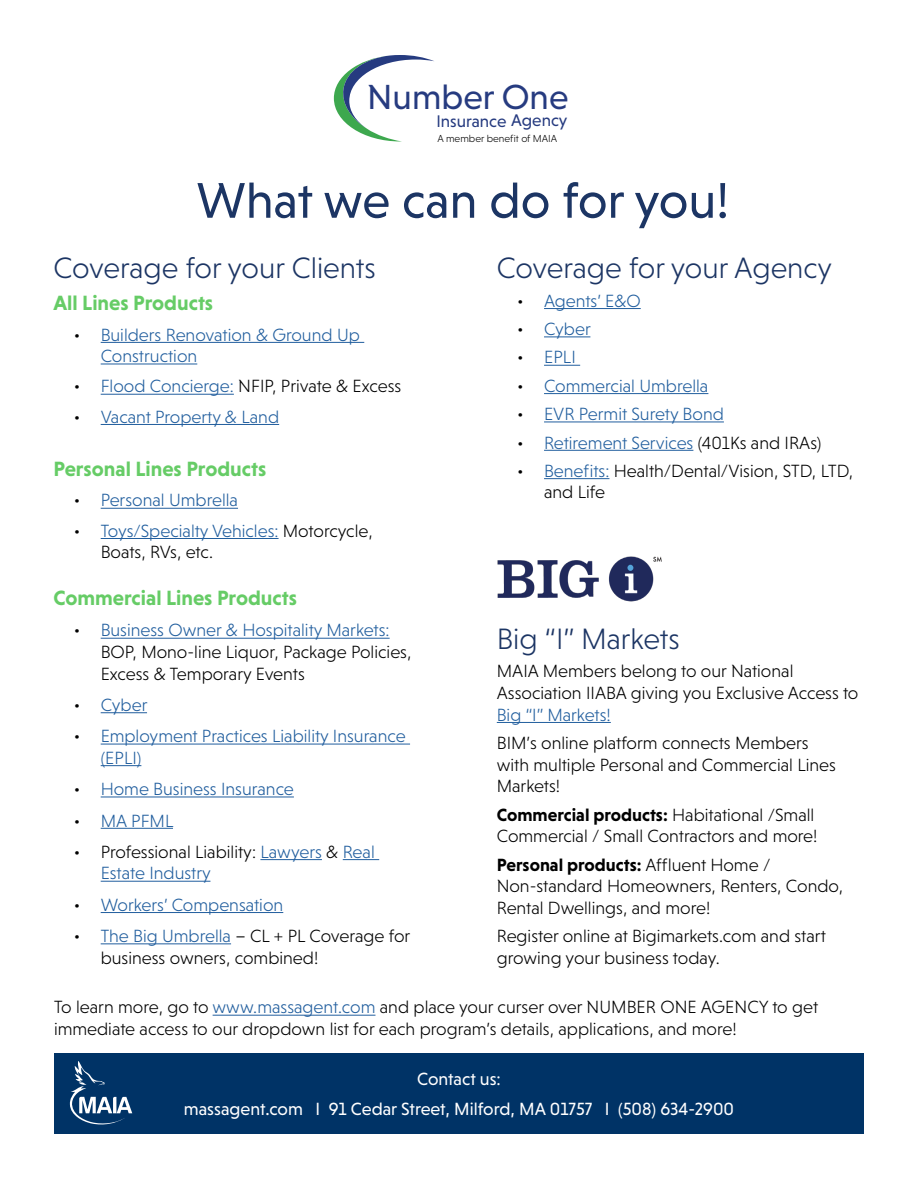
<style>
.page{position:relative;width:918px;height:1188px;background:#fff}
.page>*{position:absolute;margin:0;border:0;box-sizing:border-box;transform-origin:0 0}
.t1{font:51px "Niveau Grotesk";color:#1c3564}
.t2{font:35.55px "Niveau Grotesk";color:#263b80}
.t3{font:300 30px "Niveau Grotesk";color:#1c3564}
.t4{font:700 21px "Niveau Grotesk";color:#6c6}
.t5{font:300 18px/21.6px "Niveau Grotesk";color:#000}
.t6{font:300 18px/21.6px "Niveau Grotesk";color:#215e9e}
.t7{font:18px "Niveau Grotesk";color:#fff}
.t8{font:17.1px "Niveau Grotesk";color:#263b80}
.t9{font:300 10.35px "Niveau Grotesk";color:#000}
.s1{color:#000}
.s2{color:#215e9e}
.s3{font-weight:700}
</style>
<div class="page">
<div style="left:54px;top:1053px;width:810px;height:81px;background:#036"></div>
<svg style="left:334px;top:55px;width:100px;height:86px"></svg>
<hr style="left:544px;top:308px;width:97px;height:1px;background:#215e9e">
<hr style="left:544px;top:336px;width:46px;height:1px;background:#215e9e">
<hr style="left:544px;top:365px;width:36px;height:1px;background:#215e9e">
<hr style="left:544px;top:393px;width:164px;height:1px;background:#215e9e">
<hr style="left:544px;top:421px;width:180px;height:1px;background:#215e9e">
<hr style="left:544px;top:450px;width:149px;height:1px;background:#215e9e">
<hr style="left:544px;top:478px;width:65px;height:1px;background:#215e9e">
<hr style="left:101px;top:342px;width:263px;height:1px;background:#215e9e">
<hr style="left:101px;top:364px;width:96px;height:1px;background:#215e9e">
<hr style="left:101px;top:394px;width:133px;height:1px;background:#215e9e">
<hr style="left:101px;top:424px;width:178px;height:1px;background:#215e9e">
<hr style="left:101px;top:508px;width:137px;height:1px;background:#215e9e">
<hr style="left:101px;top:538px;width:178px;height:1px;background:#215e9e">
<hr style="left:101px;top:638px;width:289px;height:1px;background:#215e9e">
<hr style="left:101px;top:712px;width:46px;height:1px;background:#215e9e">
<hr style="left:101px;top:744px;width:309px;height:1px;background:#215e9e">
<hr style="left:101px;top:765px;width:40px;height:1px;background:#215e9e">
<hr style="left:101px;top:797px;width:193px;height:1px;background:#215e9e">
<hr style="left:101px;top:828px;width:72px;height:1px;background:#215e9e">
<hr style="left:260px;top:859px;width:62px;height:1px;background:#215e9e">
<hr style="left:343px;top:859px;width:36px;height:1px;background:#215e9e">
<hr style="left:101px;top:881px;width:109px;height:1px;background:#215e9e">
<hr style="left:101px;top:912px;width:182px;height:1px;background:#215e9e">
<hr style="left:101px;top:943px;width:130px;height:1px;background:#215e9e">
<hr style="left:497px;top:722px;width:114px;height:1px;background:#215e9e">
<img style="left:497px;top:556px;width:165px;height:46px">
<hr style="left:213px;top:1015px;width:162px;height:1px;background:#215e9e">
<svg style="left:70px;top:1061px;width:62px;height:64px"></svg>
<h2 class="t2" style="left:367px;top:77px;width:203px">Number One</h2>
<p class="t8" style="left:436px;top:111px;width:132px">Insurance Agency</p>
<p class="t9" style="left:437px;top:133px;width:121px">A member benefit of MAIA</p>
<h1 class="t1" style="left:196px;top:172px;width:534px">What we can do for you!</h1>
<h3 class="t3" style="left:53px;top:251px;width:324px">Coverage for your Clients</h3>
<p class="t4" style="left:53px;top:291px;width:161px">All Lines Products</p>
<p class="t6" style="left:101px;top:324px;width:261px;text-indent:-27px"><span class="s1">•</span> Builders Renovation &amp; Ground Up<br>Construction</p>
<p class="t5" style="left:74px;top:375px;width:329px">• <span class="s2">Flood Concierge:</span> NFIP, Private &amp; Excess</p>
<p class="t6" style="left:74px;top:406px;width:207px"><span class="s1">•</span> Vacant Property &amp; Land</p>
<p class="t4" style="left:53px;top:457px;width:214px">Personal Lines Products</p>
<p class="t6" style="left:74px;top:489px;width:166px"><span class="s1">•</span> Personal Umbrella</p>
<p class="t5" style="left:101px;top:520px;width:274px;text-indent:-27px">• <span class="s2">Toys/Specialty Vehicles:</span> Motorcycle,<br>Boats, RVs, etc.</p>
<p class="t4" style="left:53px;top:586px;width:245px">Commercial Lines Products</p>
<p class="t5" style="left:101px;top:619px;width:312px;text-indent:-27px">• <span class="s2">Business Owner &amp; Hospitality Markets:<br></span>BOP, Mono-line Liquor, Package Policies,<br>Excess &amp; Temporary Events</p>
<p class="t6" style="left:74px;top:694px;width:75px"><span class="s1">•</span> Cyber</p>
<p class="t6" style="left:101px;top:725px;width:307px;text-indent:-27px"><span class="s1">•</span> Employment Practices Liability Insurance (EPLI)</p>
<p class="t6" style="left:74px;top:778px;width:222px"><span class="s1">•</span> Home Business Insurance</p>
<p class="t6" style="left:74px;top:810px;width:101px"><span class="s1">•</span> MA PFML</p>
<p class="t6" style="left:101px;top:841px;width:276px;text-indent:-27px"><span class="s1">• Professional Liability:</span> Lawyers <span class="s1">&amp;</span> Real<br>Estate Industry</p>
<p class="t6" style="left:74px;top:894px;width:211px"><span class="s1">•</span> Workers’ Compensation</p>
<p class="t5" style="left:101px;top:925px;width:311px;text-indent:-27px">• <span class="s2">The Big Umbrella</span> – CL + PL Coverage for business owners, combined!</p>
<h3 class="t3" style="left:497px;top:251px;width:337px">Coverage for your Agency</h3>
<p class="t6" style="left:517px;top:290px;width:125px"><span class="s1">•</span> Agents’ E&amp;O</p>
<p class="t6" style="left:517px;top:318px;width:75px"><span class="s1">•</span> Cyber</p>
<p class="t6" style="left:517px;top:346px;width:60px"><span class="s1">•</span> EPLI</p>
<p class="t6" style="left:517px;top:375px;width:193px"><span class="s1">•</span> Commercial Umbrella</p>
<p class="t6" style="left:517px;top:403px;width:208px"><span class="s1">•</span> EVR Permit Surety Bond</p>
<p class="t6" style="left:517px;top:432px;width:306px"><span class="s1">•</span> Retirement Services <span class="s1">(401Ks and IRAs)</span></p>
<p class="t5" style="left:544px;top:460px;width:311px;text-indent:-27px">• <span class="s2">Benefits:</span> Health/Dental/Vision, STD, LTD, and Life</p>
<h3 class="t3" style="left:497px;top:622px;width:184px">Big “I” Markets</h3>
<p class="t5" style="left:497px;top:660px;width:363px">MAIA Members belong to our National<br>Association IIABA giving you Exclusive Access to</p>
<p class="t6" style="left:497px;top:704px;width:116px">Big “I” Markets!</p>
<p class="t5" style="left:497px;top:732px;width:341px">BIM’s online platform connects Members with multiple Personal and Commercial Lines<br>Markets!</p>
<p class="t5" style="left:497px;top:804px;width:322px"><span class="s3">Commercial products:</span> Habitational /Small<br>Commercial / Small Contractors and more!</p>
<p class="t5" style="left:497px;top:854px;width:348px"><span class="s3">Personal products:</span> Affluent Home /<br>Non-standard Homeowners, Renters, Condo,<br>Rental Dwellings, and more!</p>
<p class="t5" style="left:497px;top:925px;width:331px">Register online at Bigimarkets.com and start growing your business today.</p>
<p class="t5" style="left:54px;top:996px;width:766px">To learn more, go to <span class="s2">www.massagent.com</span> and place your curser over NUMBER ONE AGENCY to get immediate access to our dropdown list for each program’s details, applications, and more!</p>
<p class="t7" style="left:417px;top:1069px;width:85px">Contact us:</p>
<p class="t7" style="left:184px;top:1099px;width:552px">massagent.com I 91 Cedar Street, Milford, MA 01757 I (508) 634-2900</p>
</div>
